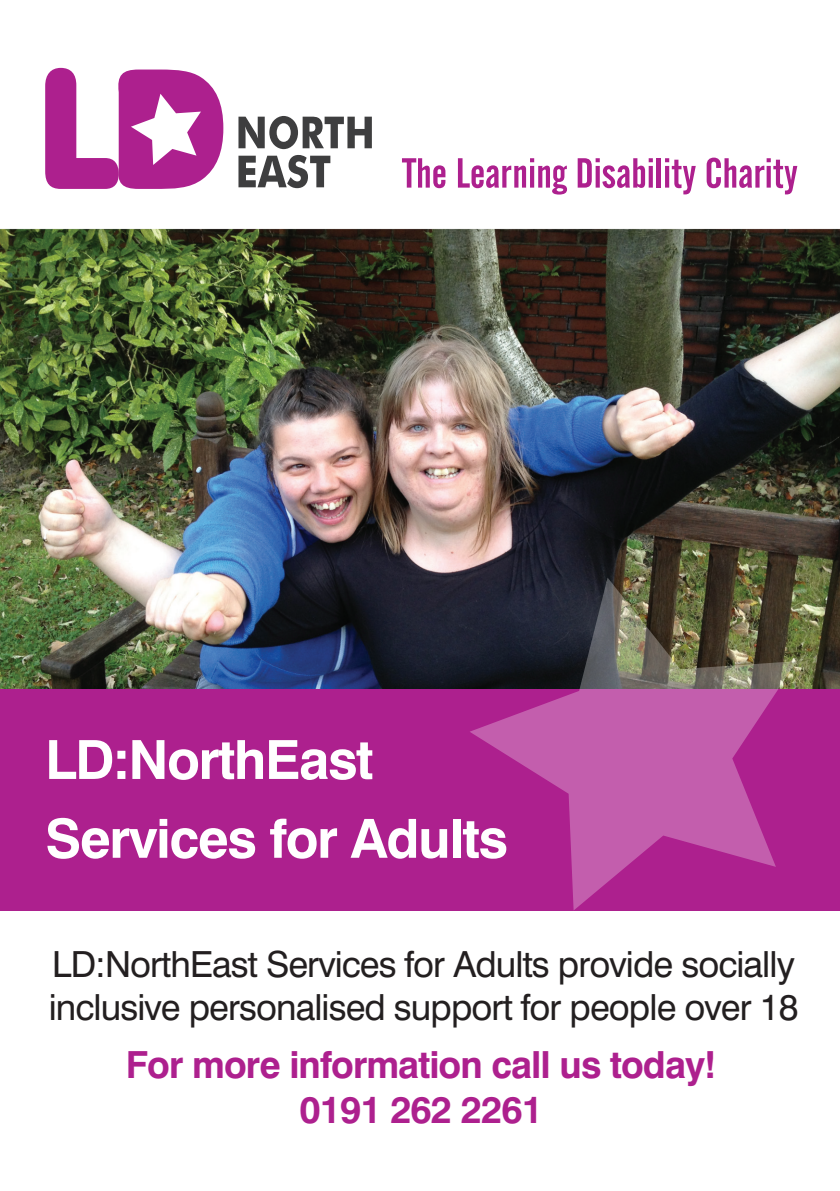
<style>
.page{position:relative;width:840px;height:1191px;background:#fff}
.page>*{position:absolute;margin:0;border:0;box-sizing:border-box;transform-origin:0 0}
.t1{font:700 54px/78.8px "Swiss 721 BT";letter-spacing:-.025em;color:#fff}
.t2{font:700 37.4px/44.8px "Swiss 721 BT";letter-spacing:-.025em;color:#ad208e;text-align:center}
.t3{font:36px/43.2px "Swiss 721 BT";letter-spacing:-.025em;color:#231f20}
</style>
<div class="page">
<img style="left:0;top:116px;width:839px;height:573px">
<svg style="left:238px;top:116px;width:133px;height:33px"></svg>
<svg style="left:238px;top:155px;width:92px;height:33px"></svg>
<svg style="left:402px;top:158px;width:43px;height:30px"></svg>
<svg style="left:457px;top:158px;width:109px;height:36px"></svg>
<svg style="left:577px;top:158px;width:75px;height:30px"></svg>
<hr style="left:656px;top:158px;width:4px;height:30px;background:#ad208e">
<svg style="left:664px;top:158px;width:31px;height:36px"></svg>
<svg style="left:706px;top:158px;width:90px;height:36px"></svg>
<svg style="left:45px;top:68px;width:178px;height:121px"></svg>
<div style="left:0;top:689px;width:839px;height:222px;background:#ad208e"></div>
<svg style="left:469px;top:577px;width:327px;height:333px"></svg>
<p class="t1" style="left:45px;top:720px;width:464px">LD:NorthEast<br>Services for Adults</p>
<p class="t3" style="left:49px;top:942px;width:750px">LD:NorthEast Services for Adults provide socially inclusive personalised support for people over 18</p>
<p class="t2" style="left:126px;top:1042px;width:592px">For more information call us today!<br>0191 262 2261</p>
</div>
